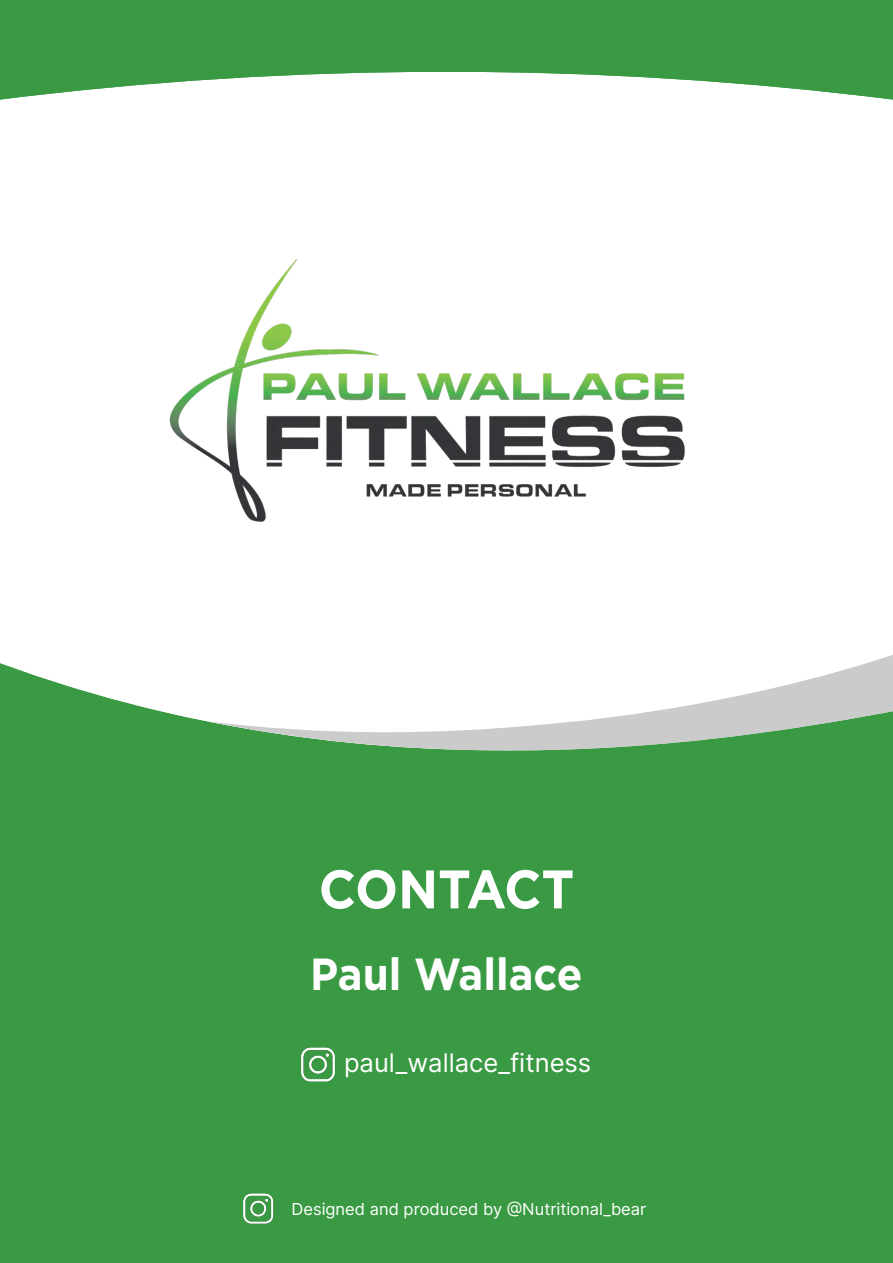
<style>
.page{position:relative;width:893px;height:1263px;background:#fff}
.page>*{position:absolute;margin:0;border:0;box-sizing:border-box;transform-origin:0 0}
.t1{font:700 54.15px "Gotham";letter-spacing:-.01em;color:#fff;scale:.93 1}
.t2{font:700 45px "Gotham";color:#fff;scale:.93 1}
.t3{font:25.65px "Inter";color:#fff}
.t4{font:16.5px "Inter";color:#fff}
</style>
<div class="page">
<div style="left:0;top:752px;width:893px;height:511px;background:#3a9a43"></div>
<svg style="left:0;top:663px;width:893px;height:89px;fill:#3a9a43"></svg>
<svg style="left:206px;top:655px;width:687px;height:95px"></svg>
<img style="left:243px;top:1186px;width:41px;height:45px">
<img style="left:289px;top:1039px;width:58px;height:51px">
<svg style="left:0;top:0;width:893px;height:100px;fill:#3a9a43"></svg>
<img style="left:169px;top:259px;width:516px;height:263px">
<div style="left:230px;top:955px;width:432px;height:53px;border:2px solid #3a9a43"></div>
<p class="t1" style="left:319px;top:853px;width:276px">CONTACT</p>
<p class="t2" style="left:310px;top:944px;width:294px">Paul Wallace</p>
<p class="t3" style="left:344px;top:1044px;width:249px">paul_wallace_fitness</p>
<p class="t4" style="left:292px;top:1197px;width:356px">Designed and produced by @Nutritional_bear</p>
</div>
